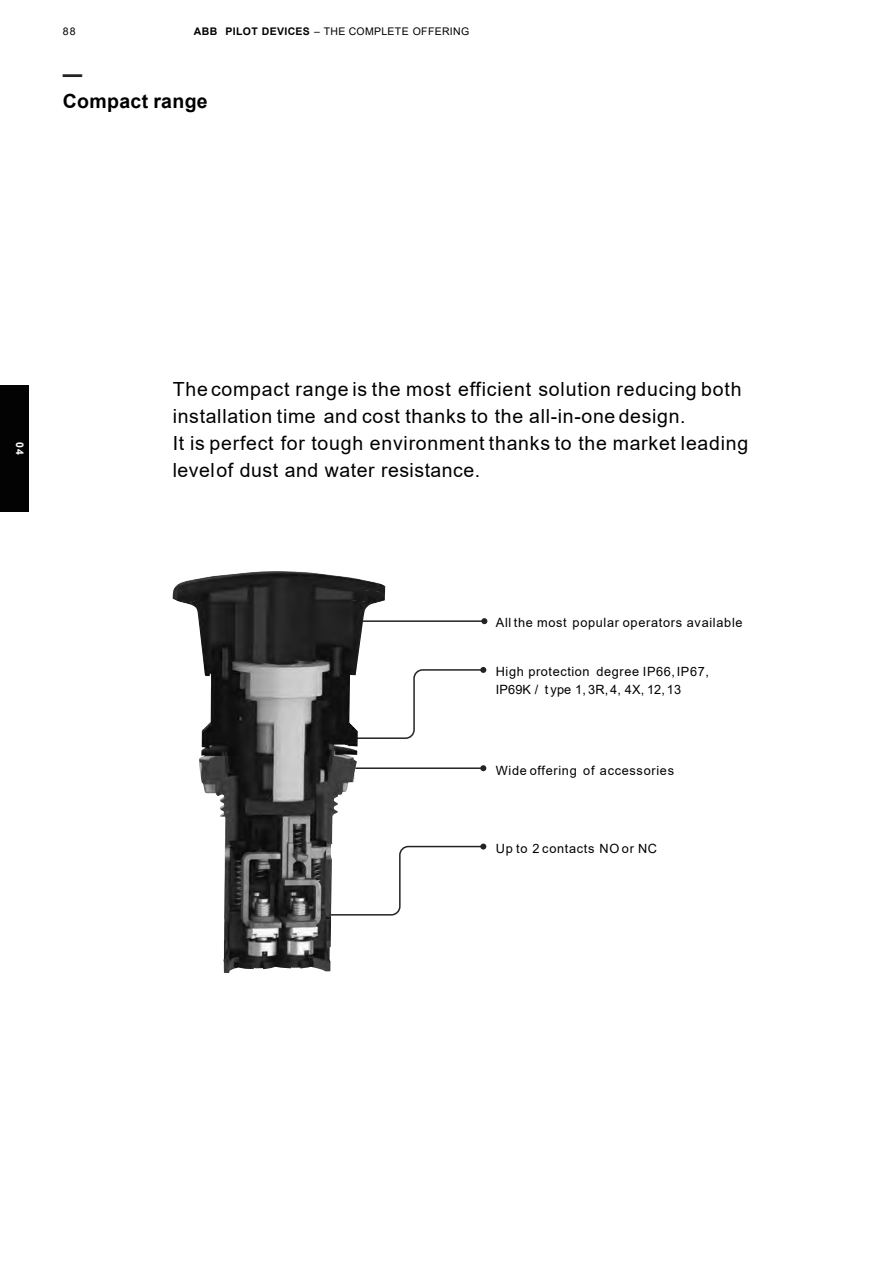
<style>
.page{position:relative;width:892px;height:1263px;background:#fff}
.page>*{position:absolute;margin:0;border:0;box-sizing:border-box;transform-origin:0 0}
.t1{font:19.5px/27px "Arial";letter-spacing:.04em;color:#000}
.t2{font:700 19.5px "Arial";letter-spacing:.015em;color:#000}
.t3{font:700 19.5px "Arial";color:#232323}
.t4{font:12.75px/18px "Arial";letter-spacing:.055em;color:#000}
.t5{font:10.5px "Arial";letter-spacing:.03em;color:#000}
.t6{font:700 10.5px "Arial";color:#fff}
.s1{font-weight:700}
</style>
<div class="page">
<div style="left:0;top:386px;width:29px;height:126px;background:#030303"></div>
<hr style="left:362px;top:620px;width:122px;height:2px;background:#232323">
<svg style="left:481px;top:618px;width:6px;height:6px"></svg>
<hr style="left:355px;top:767px;width:128px;height:2px;background:#232323">
<svg style="left:480px;top:765px;width:6px;height:6px"></svg>
<svg style="left:355px;top:667px;width:131px;height:72px"></svg>
<svg style="left:338px;top:843px;width:148px;height:73px"></svg>
<img style="left:173px;top:571px;width:165px;height:402px">
<p class="t5" style="left:63px;top:27px;width:14px">88</p>
<p class="t5" style="left:194px;top:27px;width:277px"><span class="s1">ABB PILOT DEVICES</span> – THE COMPLETE OFFERING</p>
<p class="t3" style="left:63px;top:67px;width:21px">—</p>
<p class="t2" style="left:63px;top:94px;width:146px">Compact range</p>
<p class="t6" style="left:24px;top:442px;width:14px;rotate:90deg">04</p>
<p class="t1" style="left:173px;top:377px;width:577px">The compact range is the most efficient solution reducing both installation time and cost thanks to the all-in-one design.<br>It is perfect for tough environment thanks to the market leading levelof dust and water resistance.</p>
<p class="t4" style="left:496px;top:615px;width:248px">All the most popular operators available</p>
<p class="t4" style="left:496px;top:663px;width:214px">High protection degree IP66,IP67,<br>IP69K / t ype 1, 3R, 4, 4X, 12, 13</p>
<p class="t4" style="left:496px;top:762px;width:180px">Wide offering of accessories</p>
<p class="t4" style="left:496px;top:840px;width:163px">Up to 2 contacts NO or NC</p>
</div>
